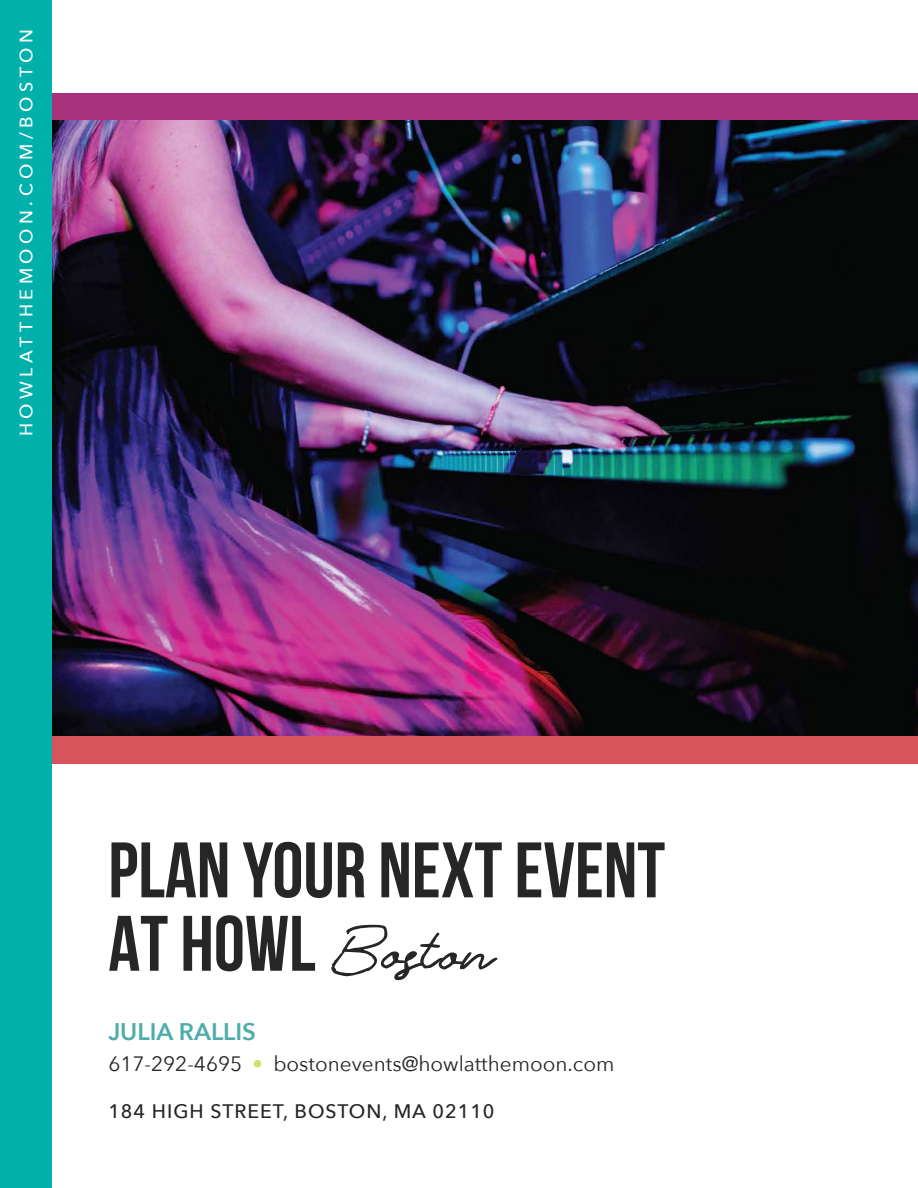
<style>
.page{position:relative;width:918px;height:1188px;background:#fff}
.page>*{position:absolute;margin:0;border:0;box-sizing:border-box;transform-origin:0 0}
.t1{font:700 78.45px/73.5px "Bebas Neue";color:#272626}
.t2{font:72px "Antigua Presidente";color:#272626}
.t3{font:600 24px "Avenir Next";color:#4dadaa}
.t4{font:20.85px "Avenir Next";color:#272626}
.t5{font:500 19.5px "Avenir Next";letter-spacing:.05em;color:#272626}
.t6{font:500 18px "Avenir Next";letter-spacing:.25em;color:#fff}
.s1{color:#d4dd64}
</style>
<div class="page">
<div style="left:0;top:93px;width:918px;height:57px;background:#a9327d"></div>
<div style="left:0;top:707px;width:918px;height:57px;background:#d6545a"></div>
<img style="left:52px;top:121px;width:866px;height:614px">
<div style="left:0;top:0;width:52px;height:1188px;background:#00b0ab"></div>
<p class="t6" style="left:11px;top:436px;width:408px;rotate:-90deg">HOWLATTHEMOON.COM/BOSTON</p>
<h1 class="t1" style="left:108px;top:833px;width:558px">PLAN YOUR NEXT EVENT<br>AT HOWL</h1>
<h2 class="t2" style="left:332px;top:906px;width:163px;rotate:1deg">Boston</h2>
<p class="t3" style="left:108px;top:1011px;width:149px">JULIA RALLIS</p>
<p class="t4" style="left:108px;top:1046px;width:508px">617-292-4695 <span class="s1">•</span> bostonevents@howlatthemoon.com</p>
<p class="t5" style="left:108px;top:1095px;width:388px">184 HIGH STREET, BOSTON, MA 02110</p>
</div>
